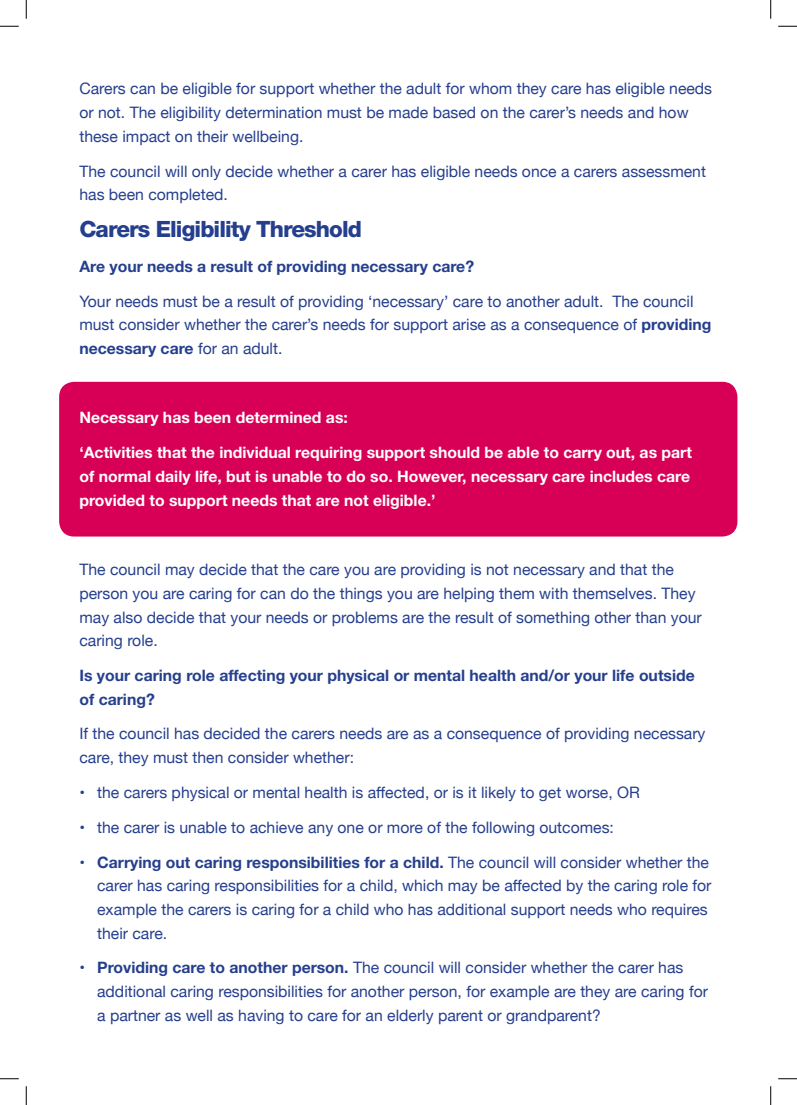
<style>
.page{position:relative;width:797px;height:1105px;background:#fff}
.page>*{position:absolute;margin:0;border:0;box-sizing:border-box;transform-origin:0 0}
.t1{font:800 22.5px "Helvetica Neue";letter-spacing:-.04em;color:#253f8e}
.t2{font:15.75px/23.6px "Helvetica Neue";color:#253f8e}
.t3{font:700 15.75px/23.6px "Helvetica Neue";color:#fff;text-align:justify}
.t4{font:700 15.75px/23.6px "Helvetica Neue";color:#253f8e}
.s1{font-weight:700}
</style>
<div class="page">
<div style="left:59px;top:382px;width:678px;height:154px;background:#d80056;border-radius:15px"></div>
<svg style="left:0;top:25px;width:19px;height:2px"></svg>
<svg style="left:778px;top:25px;width:19px;height:2px"></svg>
<svg style="left:0;top:1078px;width:19px;height:1px"></svg>
<svg style="left:778px;top:1078px;width:19px;height:1px"></svg>
<svg style="left:25px;top:0;width:2px;height:19px"></svg>
<svg style="left:25px;top:1086px;width:2px;height:19px"></svg>
<svg style="left:770px;top:0;width:1px;height:19px"></svg>
<svg style="left:770px;top:1086px;width:1px;height:19px"></svg>
<p class="t2" style="left:79px;top:78px;width:634px">Carers can be eligible for support whether the adult for whom they care has eligible needs or not. The eligibility determination must be made based on the carer’s needs and how these impact on their wellbeing.</p>
<p class="t2" style="left:79px;top:160px;width:628px">The council will only decide whether a carer has eligible needs once a carers assessment has been completed.</p>
<p class="t1" style="left:79px;top:215px;width:284px">Carers Eligibility Threshold</p>
<p class="t4" style="left:79px;top:254px;width:396px">Are your needs a result of providing necessary care?</p>
<p class="t2" style="left:79px;top:290px;width:633px">Your needs must be a result of providing ‘necessary’ care to another adult. The council must consider whether the carer’s needs for support arise as a consequence of <span class="s1">providing necessary care</span> for an adult.</p>
<p class="t3" style="left:79px;top:406px;width:270px">Necessary has been determined as:</p>
<p class="t3" style="left:79px;top:440px;width:614px">‘Activities that the individual requiring support should be able to carry out, as part of normal daily life, but is unable to do so. However, necessary care includes care provided to support needs that are not eligible.’</p>
<p class="t2" style="left:79px;top:559px;width:624px">The council may decide that the care you are providing is not necessary and that the person you are caring for can do the things you are helping them with themselves. They may also decide that your needs or problems are the result of something other than your caring role.</p>
<p class="t4" style="left:79px;top:663px;width:617px">Is your caring role affecting your physical or mental health and/or your life outside of caring?</p>
<p class="t2" style="left:79px;top:723px;width:627px">If the council has decided the carers needs are as a consequence of providing necessary care, they must then consider whether:</p>
<p class="t2" style="left:79px;top:781px;width:562px">• the carers physical or mental health is affected, or is it likely to get worse, OR</p>
<p class="t2" style="left:79px;top:816px;width:536px">• the carer is unable to achieve any one or more of the following outcomes:</p>
<p class="t2" style="left:97px;top:851px;width:616px;text-indent:-18px">• <span class="s1">Carrying out caring responsibilities for a child.</span> The council will consider whether the carer has caring responsibilities for a child, which may be affected by the caring role for example the carers is caring for a child who has additional support needs who requires their care.</p>
<p class="t2" style="left:97px;top:957px;width:612px;text-indent:-18px">• <span class="s1">Providing care to another person.</span> The council will consider whether the carer has additional caring responsibilities for another person, for example are they are caring for a partner as well as having to care for an elderly parent or grandparent?</p>
</div>
